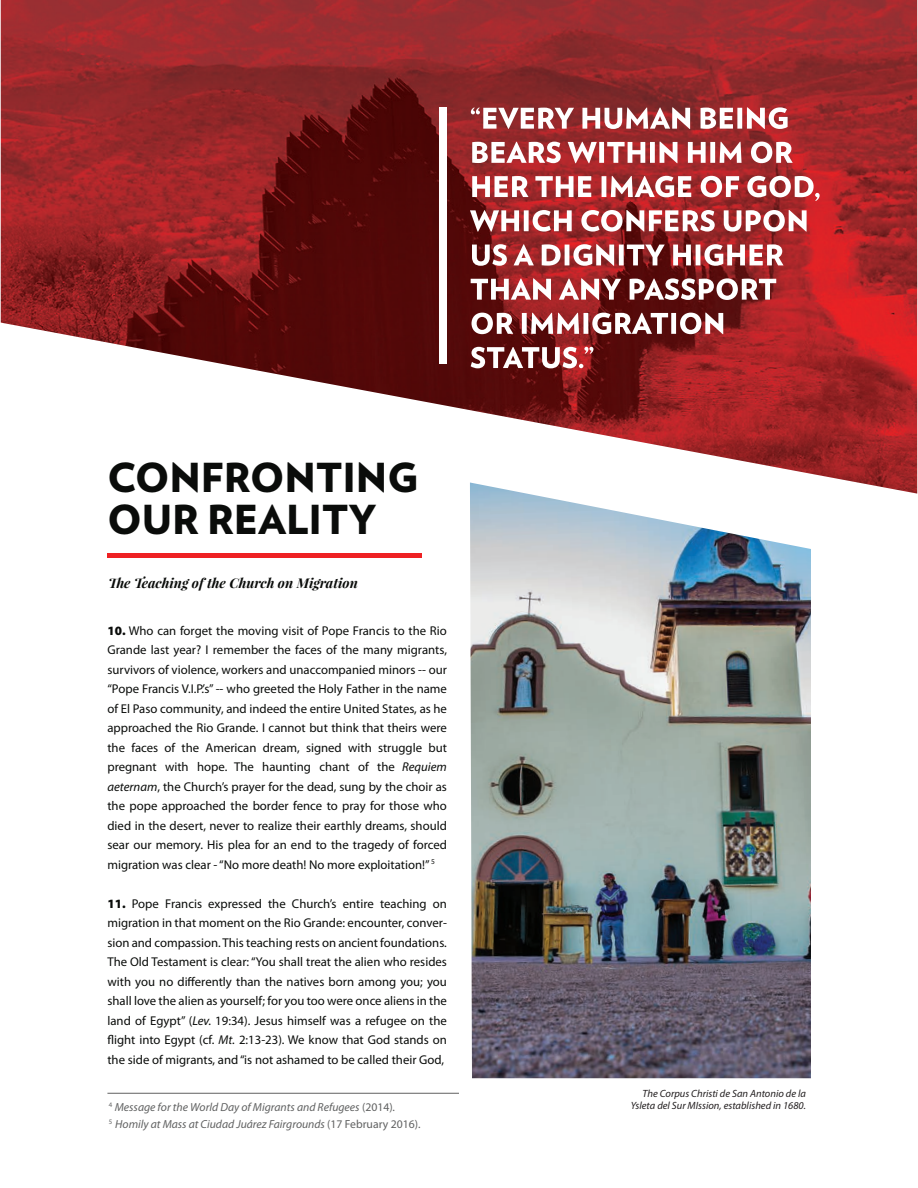
<style>
.page{position:relative;width:918px;height:1188px;background:#fff}
.page>*{position:absolute;margin:0;border:0;box-sizing:border-box;transform-origin:0 0}
.t1{font:900 39.9px/42px "Verlag";color:#0a0c0a}
.t2{font:italic 700 13.5px "Playfair Display";color:#0a0c0a}
.t3{font:12.75px/19.5px "Myriad Pro";color:#0a0c0a;text-align:justify}
.t4{font:italic 11.7px/17px "Myriad Pro";color:#606161}
.t5{font:italic 10.5px/12px "Myriad Pro";color:#231f20;text-align:right}
.s1{font-weight:900}
.s2{font-style:italic}
.s3{font-style:normal}
</style>
<div class="page">
<div style="left:107px;top:553px;width:315px;height:5px;background:#ee2123"></div>
<img style="left:1px;top:0;width:916px;height:494px">
<img style="left:471px;top:107px;width:318px;height:22px">
<img style="left:472px;top:142px;width:321px;height:21px">
<img style="left:472px;top:176px;width:349px;height:25px">
<img style="left:470px;top:210px;width:339px;height:22px">
<img style="left:472px;top:244px;width:312px;height:22px">
<img style="left:471px;top:278px;width:306px;height:22px">
<img style="left:472px;top:313px;width:254px;height:21px">
<img style="left:471px;top:347px;width:122px;height:21px">
<img style="left:439px;top:108px;width:7px;height:255px">
<hr style="left:107px;top:1093px;width:352px;height:1px;background:#606161">
<img style="left:470px;top:483px;width:341px;height:595px">
<h1 class="t1" style="left:107px;top:454px;width:312px">CONFRONTING<br>OUR REALITY</h1>
<p class="t2" style="left:108px;top:574px;width:251px">The Teaching of the Church on Migration</p>
<p class="t3" style="left:107px;top:621px;width:341px"><span class="s1">10.</span> Who can forget the moving visit of Pope Francis to the Rio Grande last year? I remember the faces of the many migrants, survivors of violence, workers and unaccompanied minors -- our “Pope Francis V.I.P.’s” -- who greeted the Holy Father in the name of El Paso community, and indeed the entire United States, as he approached the Rio Grande. I cannot but think that theirs were the faces of the American dream, signed with struggle but pregnant with hope. The haunting chant of the <span class="s2">Requiem aeternam</span>, the Church’s prayer for the dead, sung by the choir as the pope approached the border fence to pray for those who died in the desert, never to realize their earthly dreams, should sear our memory. His plea for an end to the tragedy of forced migration was clear - “No more death! No more exploitation!” <sup>5</sup></p>
<p class="t3" style="left:107px;top:894px;width:341px"><span class="s1">11.</span> Pope Francis expressed the Church’s entire teaching on migration in that moment on the Rio Grande: encounter, conver&shy;sion and compassion. This teaching rests on ancient foundations.<br>The Old Testament is clear: “You shall treat the alien who resides with you no differently than the natives born among you; you shall love the alien as yourself; for you too were once aliens in the land of Egypt” (<span class="s2">Lev.</span> 19:34). Jesus himself was a refugee on the flight into Egypt (cf. <span class="s2">Mt.</span> 2:13-23). We know that God stands on the side of migrants, and “is not ashamed to be called their God,</p>
<p class="t4" style="left:109px;top:1098px;width:313px"><sup>4</sup> Message for the World Day of Migrants and Refugees <span class="s3">(2014).<br></span><sup>5</sup> Homily at Mass at Ciudad Juárez Fairgrounds <span class="s3">(17 February 2016).</span></p>
<p class="t5" style="left:631px;top:1087px;width:177px">The Corpus Christi de San Antonio de la<br>Ysleta del Sur MIssion, established in 1680.</p>
</div>
